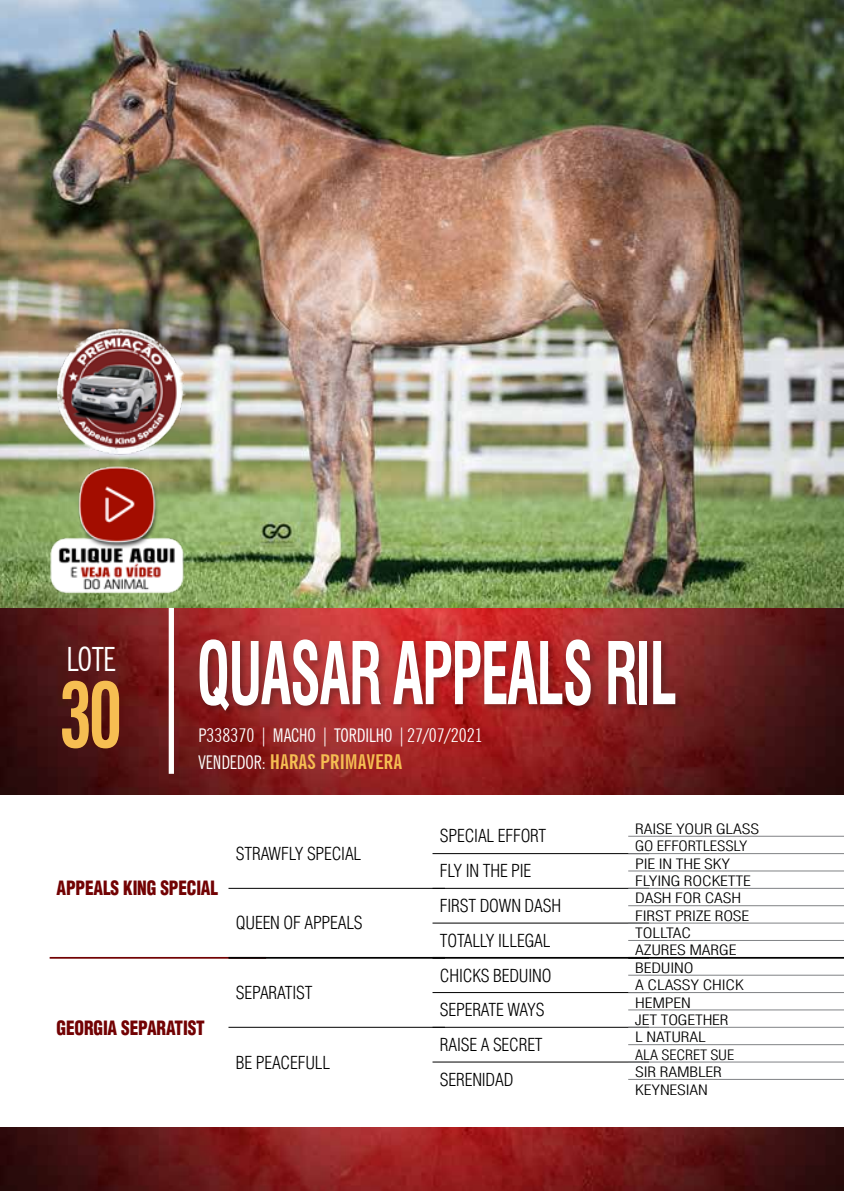
<style>
.page{position:relative;width:844px;height:1191px;background:#fff}
.page>*{position:absolute;margin:0;border:0;box-sizing:border-box;transform-origin:0 0}
.t1{font:700 extra-condensed 90.12px "News Gothic BT";color:#f6be52}
.t2{font:700 condensed 84px "Swiss 721 BT";letter-spacing:-.025em;color:#fff;scale:.67 1}
.t3{font:extra-condensed 33.43px "News Gothic BT";color:#fff;scale:1.11 1}
.t4{font:700 extra-condensed 20.47px "News Gothic BT";color:#f6be52;scale:1.11 1}
.t5{font:900 condensed 19.25px "Helvetica LT Std";letter-spacing:-.01em;color:#720203;scale:.9 1}
.t6{font:extra-condensed 18.9px "News Gothic BT";color:#fff;scale:1.11 1}
.t7{font:300 condensed 17.5px/34.8px "Helvetica LT Std";letter-spacing:-.01em;color:#000}
.t8{font:300 condensed 14px/17.3px "Helvetica LT Std";letter-spacing:-.01em;color:#000;scale:1.25 1}
.s1{font-weight:400;font-size:18.9px;color:#fff}
</style>
<div class="page">
<img style="left:0;top:0;width:843px;height:794px">
<div style="left:197px;top:637px;width:487px;height:81px;background:#000;opacity:.25"></div>
<hr style="left:50px;top:957px;width:216px;height:1px;background:#720203">
<hr style="left:228px;top:888px;width:217px;height:1px;background:#000">
<hr style="left:228px;top:1026px;width:217px;height:1px;background:#000">
<hr style="left:228px;top:957px;width:217px;height:1px;background:#000">
<hr style="left:432px;top:853px;width:216px;height:1px;background:#000">
<hr style="left:432px;top:888px;width:216px;height:1px;background:#000">
<hr style="left:432px;top:922px;width:216px;height:1px;background:#000">
<hr style="left:432px;top:992px;width:216px;height:1px;background:#000">
<hr style="left:432px;top:1026px;width:216px;height:1px;background:#000">
<hr style="left:432px;top:1061px;width:216px;height:1px;background:#000">
<hr style="left:432px;top:957px;width:216px;height:1px;background:#000">
<hr style="left:628px;top:835px;width:215px;height:1px;background:#808285">
<hr style="left:628px;top:853px;width:215px;height:1px;background:#808285">
<hr style="left:628px;top:870px;width:215px;height:1px;background:#808285">
<hr style="left:628px;top:888px;width:215px;height:1px;background:#808285">
<hr style="left:628px;top:905px;width:215px;height:1px;background:#808285">
<hr style="left:628px;top:922px;width:215px;height:1px;background:#808285">
<hr style="left:628px;top:940px;width:215px;height:1px;background:#808285">
<hr style="left:628px;top:974px;width:215px;height:1px;background:#808285">
<hr style="left:628px;top:992px;width:215px;height:1px;background:#808285">
<hr style="left:628px;top:1009px;width:215px;height:1px;background:#808285">
<hr style="left:628px;top:1026px;width:215px;height:1px;background:#808285">
<hr style="left:628px;top:1044px;width:215px;height:1px;background:#808285">
<hr style="left:628px;top:1061px;width:215px;height:1px;background:#808285">
<hr style="left:628px;top:1079px;width:215px;height:1px;background:#808285">
<hr style="left:628px;top:957px;width:215px;height:1px;background:#000">
<div style="left:169px;top:608px;width:5px;height:166px;background:#fff"></div>
<img style="left:0;top:1127px;width:843px;height:64px">
<img style="left:43px;top:314px;width:154px;height:147px">
<img style="left:37px;top:461px;width:160px;height:141px">
<h3 class="t3" style="left:66px;top:639px;width:46px">LOTE</h3>
<h1 class="t1" style="left:58px;top:660px;width:66px">30</h1>
<h2 class="t2" style="left:197px;top:623px;width:718px">QUASAR APPEALS RIL</h2>
<h3 class="t6" style="left:198px;top:723px;width:257px">P338370 | MACHO | TORDILHO |27/07/2021</h3>
<h3 class="t4" style="left:198px;top:749px;width:185px"><span class="s1">VENDEDOR:</span> HARAS PRIMAVERA</h3>
<h3 class="t5" style="left:57px;top:875px;width:181px">APPEALS KING SPECIAL</h3>
<p class="t7" style="left:236px;top:836px;width:127px">STRAWFLY SPECIAL</p>
<p class="t7" style="left:236px;top:905px;width:128px">QUEEN OF APPEALS</p>
<h3 class="t5" style="left:57px;top:1015px;width:166px">GEORGIA SEPARATIST</h3>
<p class="t7" style="left:236px;top:975px;width:78px">SEPARATIST</p>
<p class="t7" style="left:236px;top:1044px;width:96px">BE PEACEFULL</p>
<p class="t7" style="left:440px;top:818px;width:123px">SPECIAL EFFORT<br>FLY IN THE PIE<br>FIRST DOWN DASH<br>TOTALLY ILLEGAL<br>CHICKS BEDUINO<br>SEPERATE WAYS<br>RAISE A SECRET<br>SERENIDAD</p>
<p class="t8" style="left:635px;top:820px;width:101px">RAISE YOUR GLASS<br>GO EFFORTLESSLY<br>PIE IN THE SKY<br>FLYING ROCKETTE<br>DASH FOR CASH<br>FIRST PRIZE ROSE<br>TOLLTAC<br>AZURES MARGE<br>BEDUINO<br>A CLASSY CHICK<br>HEMPEN<br>JET TOGETHER<br>L NATURAL<br>ALA SECRET SUE<br>SIR RAMBLER<br>KEYNESIAN</p>
</div>
